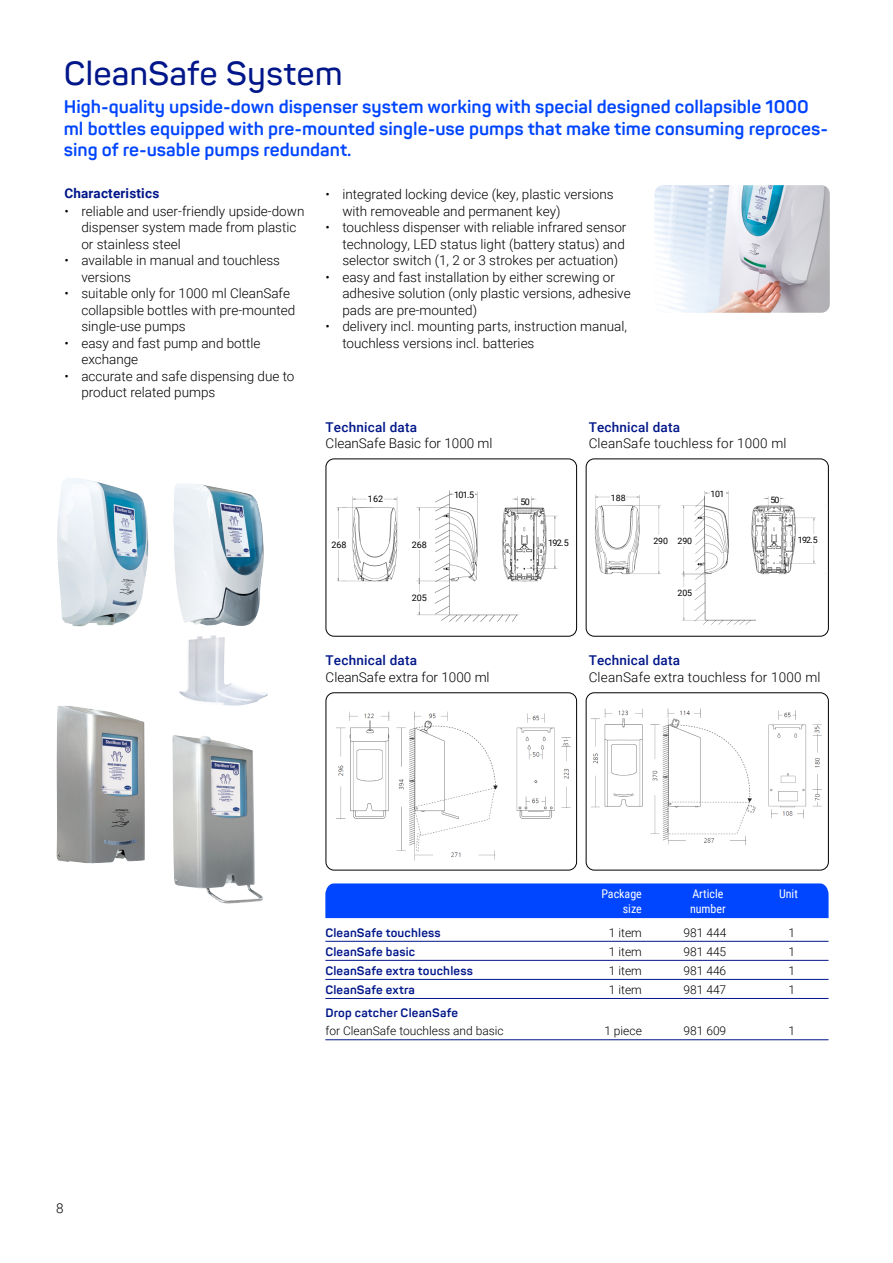
<style>
.page{position:relative;width:893px;height:1263px;background:#fff}
.page>*{position:absolute;margin:0;border:0;box-sizing:border-box;transform-origin:0 0}
.t1{font:600 33px "Panton";color:#001689}
.t2{font:700 18px/21.6px "Panton";color:#0045ff}
.t3{font:300 13.5px/16.5px "Roboto";color:#000}
.t4{font:500 13.5px "Roboto";letter-spacing:.015em;color:#001689}
.t5{font:700 13.5px "Roboto";letter-spacing:.015em;color:#001689}
.t6{font:300 12px "Roboto";color:#000}
.t7{font:700 12px "Panton";letter-spacing:.015em;color:#001689}
.t8{font:12px "Roboto Condensed";color:#fff}
.t9{font:9px "Roboto";color:#000}
.t10{font:8.7px "Roboto";color:#000}
</style>
<div class="page">
<img style="left:330px;top:490px;width:228px;height:145px">
<div style="left:367px;top:493px;width:17px;height:10px;background:#fff"></div>
<div style="left:331px;top:539px;width:16px;height:10px;background:#fff"></div>
<div style="left:411px;top:539px;width:16px;height:10px;background:#fff"></div>
<div style="left:411px;top:592px;width:16px;height:11px;background:#fff"></div>
<div style="left:454px;top:489px;width:20px;height:10px;background:#fff"></div>
<div style="left:520px;top:496px;width:10px;height:10px;background:#fff"></div>
<div style="left:548px;top:538px;width:22px;height:10px;background:#fff"></div>
<img style="left:588px;top:490px;width:237px;height:145px">
<div style="left:610px;top:492px;width:16px;height:10px;background:#fff"></div>
<div style="left:653px;top:535px;width:16px;height:10px;background:#fff"></div>
<div style="left:677px;top:587px;width:16px;height:10px;background:#fff"></div>
<div style="left:710px;top:489px;width:15px;height:10px;background:#fff"></div>
<div style="left:770px;top:494px;width:10px;height:11px;background:#fff"></div>
<div style="left:798px;top:534px;width:21px;height:11px;background:#fff"></div>
<div style="left:677px;top:535px;width:16px;height:10px;background:#fff"></div>
<img style="left:179px;top:635px;width:89px;height:71px">
<img style="left:654px;top:185px;width:176px;height:128px">
<hr style="left:325px;top:941px;width:503px;height:1px;background:#001689">
<hr style="left:325px;top:960px;width:503px;height:1px;background:#001689">
<hr style="left:325px;top:979px;width:503px;height:1px;background:#001689">
<hr style="left:325px;top:998px;width:503px;height:1px;background:#001689">
<hr style="left:325px;top:1039px;width:503px;height:1px;background:#001689">
<div style="left:325px;top:883px;width:504px;height:35px;background:#0045ff"></div>
<img style="left:172px;top:735px;width:92px;height:169px">
<img style="left:173px;top:483px;width:91px;height:143px">
<img style="left:56px;top:706px;width:89px;height:158px">
<img style="left:57px;top:478px;width:91px;height:149px">
<div style="left:326px;top:458px;width:251px;height:179px;border:1px solid #000;border-radius:8px"></div>
<img style="left:336px;top:711px;width:241px;height:155px">
<div style="left:326px;top:692px;width:251px;height:178px;border:1px solid #000;border-radius:8px"></div>
<div style="left:586px;top:458px;width:243px;height:179px;border:1px solid #000;border-radius:8px"></div>
<img style="left:590px;top:708px;width:232px;height:138px">
<div style="left:586px;top:692px;width:243px;height:178px;border:1px solid #000;border-radius:8px"></div>
<h1 class="t1" style="left:64px;top:53px;width:280px">CleanSafe System</h1>
<h2 class="t2" style="left:64px;top:96px;width:766px">High-quality upside-down dispenser system working with special designed collapsible 1000 ml bottles equipped with pre-mounted single-use pumps that make time consuming reproces&shy;sing of re-usable pumps redundant.</h2>
<p class="t5" style="left:64px;top:183px;width:96px">Characteristics</p>
<p class="t3" style="left:81px;top:202px;width:225px;text-indent:-17px">• reliable and user-friendly upside-down dispenser system made from plastic or stainless steel</p>
<p class="t3" style="left:81px;top:252px;width:200px;text-indent:-17px">• available in manual and touchless versions</p>
<p class="t3" style="left:81px;top:285px;width:215px;text-indent:-17px">• suitable only for 1000 ml CleanSafe collapsible bottles with pre-mounted single-use pumps</p>
<p class="t3" style="left:81px;top:334px;width:181px;text-indent:-17px">• easy and fast pump and bottle exchange</p>
<p class="t3" style="left:81px;top:367px;width:215px;text-indent:-17px">• accurate and safe dispensing due to product related pumps</p>
<p class="t3" style="left:342px;top:186px;width:273px;text-indent:-17px">• integrated locking device (key, plastic versions with removeable and permanent key)</p>
<p class="t3" style="left:342px;top:219px;width:286px;text-align:justify;text-indent:-17px">• touchless dispenser with reliable infrared sensor technology, LED status light (battery status) and selector switch (1, 2 or 3 strokes per actuation)</p>
<p class="t3" style="left:342px;top:268px;width:290px;text-indent:-17px">• easy and fast installation by either screwing or adhesive solution (only plastic versions, adhesive pads are pre-mounted)</p>
<p class="t3" style="left:342px;top:318px;width:286px;text-indent:-17px">• delivery incl. mounting parts, instruction manual, touchless versions incl. batteries</p>
<p class="t4" style="left:326px;top:417px;width:93px">Technical data</p>
<p class="t3" style="left:326px;top:434px;width:168px">CleanSafe Basic for 1000 ml</p>
<p class="t4" style="left:589px;top:417px;width:93px">Technical data</p>
<p class="t3" style="left:589px;top:434px;width:199px">CleanSafe touchless for 1000 ml</p>
<p class="t9" style="left:368px;top:492px;width:17px">162</p>
<p class="t9" style="left:454px;top:488px;width:21px">101.5</p>
<p class="t9" style="left:520px;top:495px;width:11px">50</p>
<p class="t10" style="left:611px;top:492px;width:16px">188</p>
<p class="t10" style="left:711px;top:488px;width:15px">101</p>
<p class="t10" style="left:770px;top:494px;width:11px">50</p>
<p class="t9" style="left:331px;top:538px;width:17px">268</p>
<p class="t9" style="left:412px;top:538px;width:17px">268</p>
<p class="t9" style="left:548px;top:537px;width:22px">192.5</p>
<p class="t10" style="left:653px;top:535px;width:16px">290</p>
<p class="t10" style="left:677px;top:535px;width:16px">290</p>
<p class="t10" style="left:798px;top:533px;width:22px">192.5</p>
<p class="t9" style="left:412px;top:592px;width:17px">205</p>
<p class="t10" style="left:677px;top:587px;width:16px">205</p>
<p class="t4" style="left:326px;top:651px;width:93px">Technical data</p>
<p class="t3" style="left:326px;top:668px;width:166px">CleanSafe extra for 1000 ml</p>
<p class="t4" style="left:589px;top:651px;width:93px">Technical data</p>
<p class="t3" style="left:589px;top:668px;width:233px">CleanSafe extra touchless for 1000 ml</p>
<p class="t8" style="left:601px;top:885px;width:42px">Package</p>
<p class="t8" style="left:692px;top:885px;width:33px">Article</p>
<p class="t8" style="left:779px;top:885px;width:20px">Unit</p>
<p class="t8" style="left:623px;top:900px;width:21px">size</p>
<p class="t8" style="left:690px;top:900px;width:37px">number</p>
<p class="t3" style="left:56px;top:1200px;width:9px">8</p>
<p class="t7" style="left:325px;top:925px;width:117px">CleanSafe touchless</p>
<p class="t6" style="left:609px;top:924px;width:34px">1 item</p>
<p class="t6" style="left:683px;top:924px;width:44px">981 444</p>
<p class="t6" style="left:789px;top:924px;width:8px">1</p>
<p class="t7" style="left:325px;top:944px;width:91px">CleanSafe basic</p>
<p class="t6" style="left:609px;top:943px;width:34px">1 item</p>
<p class="t6" style="left:683px;top:943px;width:44px">981 445</p>
<p class="t6" style="left:789px;top:943px;width:8px">1</p>
<p class="t7" style="left:325px;top:963px;width:149px">CleanSafe extra touchless</p>
<p class="t6" style="left:609px;top:962px;width:34px">1 item</p>
<p class="t6" style="left:683px;top:962px;width:44px">981 446</p>
<p class="t6" style="left:789px;top:962px;width:8px">1</p>
<p class="t7" style="left:325px;top:982px;width:91px">CleanSafe extra</p>
<p class="t6" style="left:609px;top:981px;width:34px">1 item</p>
<p class="t6" style="left:683px;top:981px;width:44px">981 447</p>
<p class="t6" style="left:789px;top:981px;width:8px">1</p>
<p class="t7" style="left:325px;top:1005px;width:134px">Drop catcher CleanSafe</p>
<p class="t6" style="left:325px;top:1022px;width:180px">for CleanSafe touchless and basic</p>
<p class="t6" style="left:604px;top:1022px;width:39px">1 piece</p>
<p class="t6" style="left:683px;top:1022px;width:44px">981 609</p>
<p class="t6" style="left:789px;top:1022px;width:8px">1</p>
</div>
